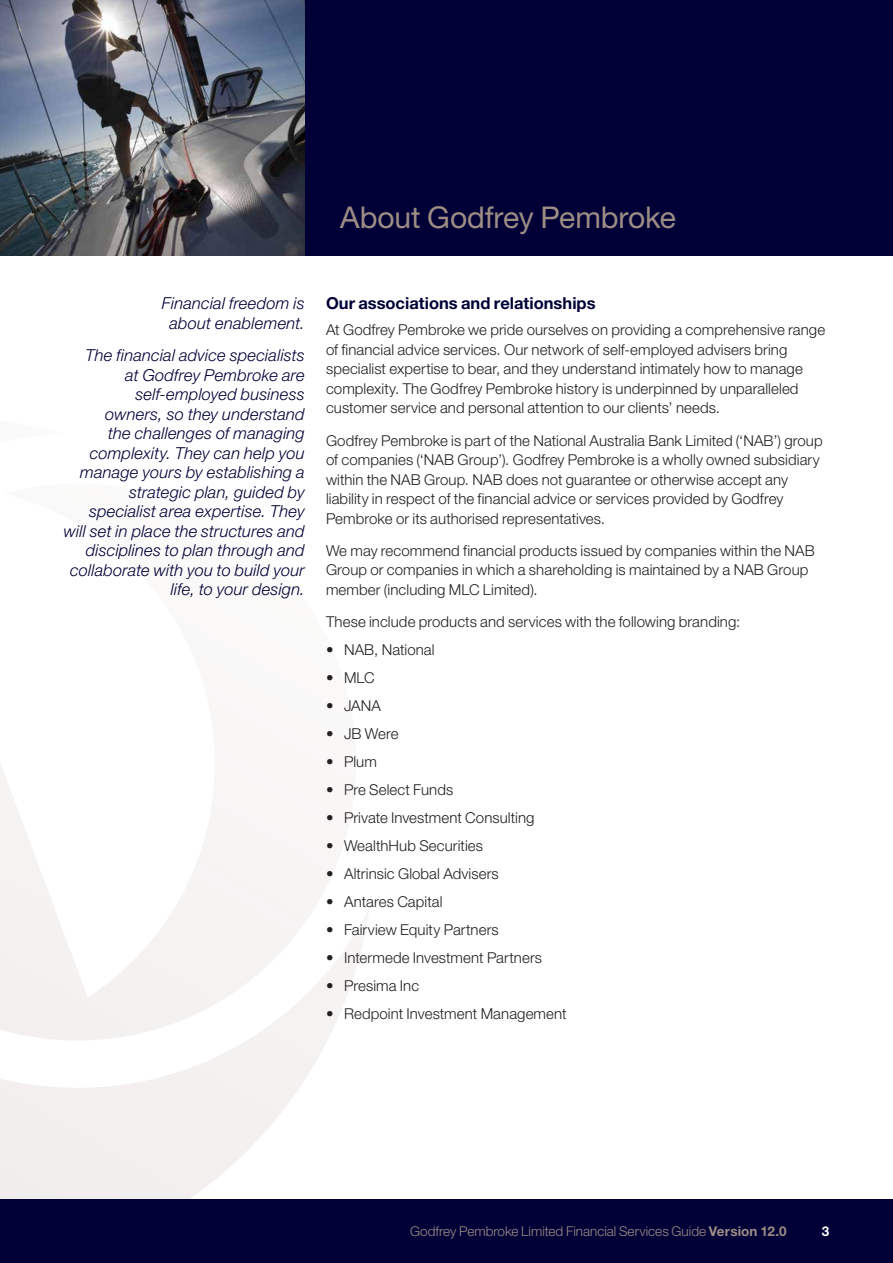
<style>
.page{position:relative;width:893px;height:1263px;background:#fff}
.page>*{position:absolute;margin:0;border:0;box-sizing:border-box;transform-origin:0 0}
.t1{font:30px "Helvetica Neue LT Std";letter-spacing:-.005em;color:#9d8d85}
.t2{font:italic 300 16.5px/19.5px "Helvetica Neue LT Std";letter-spacing:.01em;color:#000037;text-align:center}
.t3{font:700 16.5px "Helvetica Neue LT Std";color:#000037}
.t4{font:300 15px/19.5px "Helvetica Neue LT Std";letter-spacing:.005em;color:#231f20}
.t5{font:300 13.5px "Helvetica Neue LT Std";color:#9d8d85}
.t6{font:700 13.5px "Helvetica Neue LT Std";color:#fff}
.s1{font-weight:700}
</style>
<div class="page">
<svg style="left:0;top:764px;width:369px;height:435px"></svg>
<div style="left:0;top:1199px;width:893px;height:64px;background:#000037"></div>
<div style="left:0;top:0;width:893px;height:255px;background:#000037"></div>
<img style="left:0;top:0;width:305px;height:255px">
<h1 class="t1" style="left:340px;top:199px;width:337px">About Godfrey Pembroke</h1>
<p class="t2" style="left:162px;top:294px;width:144px">Financial freedom is about enablement.</p>
<p class="t2" style="left:64px;top:345px;width:242px;text-align:right">The financial advice specialists<br>at Godfrey Pembroke are self‑employed business<br>owners, so they understand<br>the challenges of managing complexity. They can help you manage yours by establishing a strategic plan, guided by specialist area expertise. They will set in place the structures and disciplines to plan through and collaborate with you to build your life, to your design.</p>
<p class="t3" style="left:326px;top:293px;width:271px">Our associations and relationships</p>
<p class="t4" style="left:326px;top:320px;width:501px">At Godfrey Pembroke we pride ourselves on providing a comprehensive range of financial advice services. Our network of self-employed advisers bring specialist expertise to bear, and they understand intimately how to manage complexity. The Godfrey Pembroke history is underpinned by unparalleled customer service and personal attention to our clients’ needs.</p>
<p class="t4" style="left:326px;top:430px;width:498px">Godfrey Pembroke is part of the National Australia Bank Limited (‘NAB’) group of companies (‘NAB Group’). Godfrey Pembroke is a wholly owned subsidiary within the NAB Group. NAB does not guarantee or otherwise accept any liability in respect of the financial advice or services provided by Godfrey Pembroke or its authorised representatives.</p>
<p class="t4" style="left:326px;top:540px;width:490px">We may recommend financial products issued by companies within the NAB<br>Group or companies in which a shareholding is maintained by a NAB Group member (including MLC Limited).</p>
<p class="t4" style="left:326px;top:612px;width:416px">These include products and services with the following branding:</p>
<p class="t4" style="left:326px;top:640px;width:110px">• NAB, National</p>
<p class="t4" style="left:326px;top:668px;width:50px">• MLC</p>
<p class="t4" style="left:326px;top:696px;width:57px">• JANA</p>
<p class="t4" style="left:326px;top:724px;width:74px">• JB Were</p>
<p class="t4" style="left:326px;top:752px;width:52px">• Plum</p>
<p class="t4" style="left:326px;top:780px;width:129px">• Pre Select Funds</p>
<p class="t4" style="left:326px;top:808px;width:210px">• Private Investment Consulting</p>
<p class="t4" style="left:326px;top:836px;width:159px">• WealthHub Securities</p>
<p class="t4" style="left:326px;top:864px;width:174px">• Altrinsic Global Advisers</p>
<p class="t4" style="left:326px;top:892px;width:118px">• Antares Capital</p>
<p class="t4" style="left:326px;top:920px;width:174px">• Fairview Equity Partners</p>
<p class="t4" style="left:326px;top:948px;width:218px">• Intermede Investment Partners</p>
<p class="t4" style="left:326px;top:976px;width:95px">• Presima Inc</p>
<p class="t4" style="left:326px;top:1004px;width:242px">• Redpoint Investment Management</p>
<p class="t5" style="left:410px;top:1223px;width:378px">Godfrey Pembroke Limited Financial Services Guide <span class="s1">Version 12.0</span></p>
<p class="t6" style="left:822px;top:1223px;width:9px">3</p>
</div>
